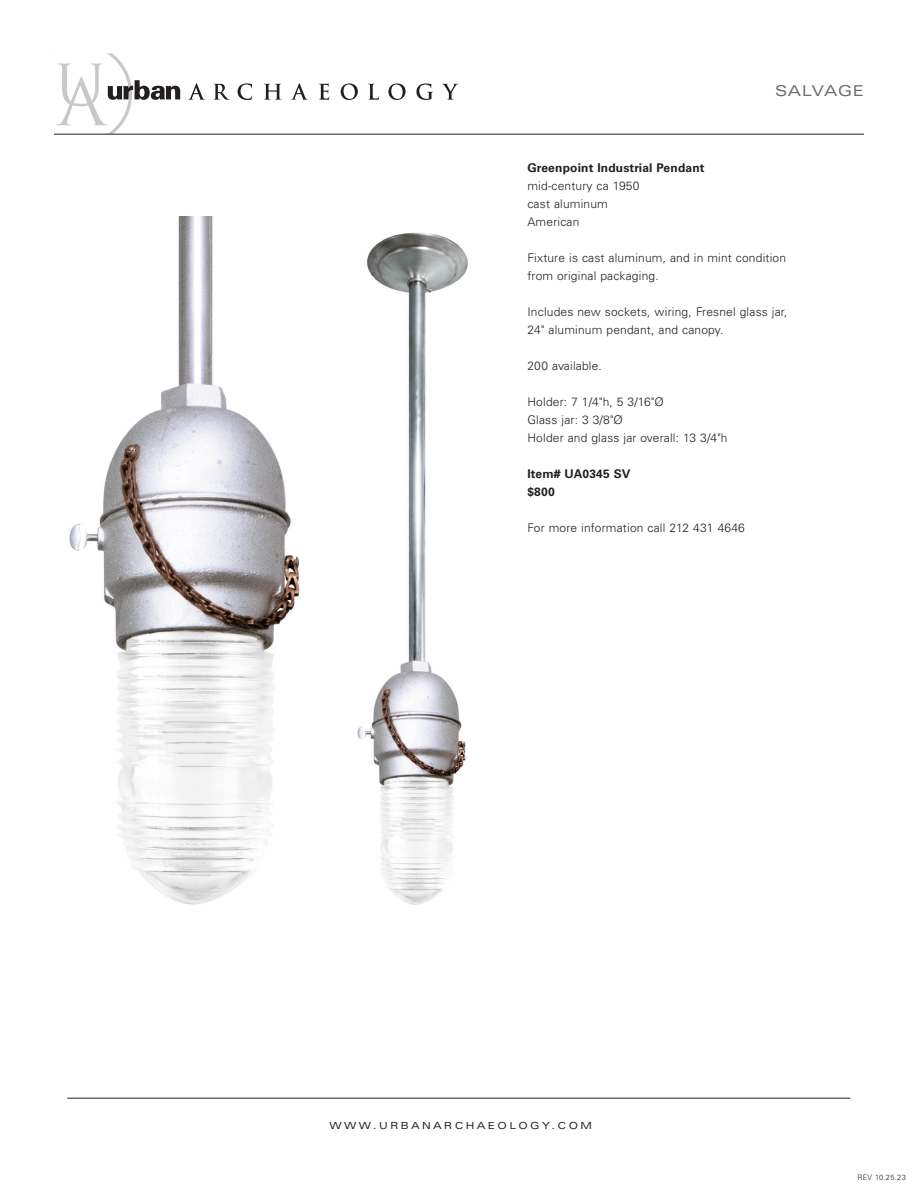
<style>
.page{position:relative;width:918px;height:1188px;background:#fff}
.page>*{position:absolute;margin:0;border:0;box-sizing:border-box;transform-origin:0 0}
.t1{font:expanded 15px "Univers LT Pro";letter-spacing:.035em;color:#6c6d70}
.t2{font:300 12px/18px "Univers LT Pro 45";letter-spacing:.015em;color:#231f20}
.t3{font:700 12px/18px "Univers LT Pro 65";letter-spacing:.015em;color:#231f20}
.t4{font:expanded 9.75px "Univers LT Pro";letter-spacing:.25em;color:#231f20}
.t5{font:300 7.5px "Univers LT Pro 45";letter-spacing:.04em;color:#231f20}
</style>
<div class="page">
<svg style="left:188px;top:83px;width:17px;height:17px"></svg>
<svg style="left:213px;top:84px;width:17px;height:16px"></svg>
<svg style="left:238px;top:83px;width:14px;height:17px"></svg>
<svg style="left:264px;top:84px;width:18px;height:16px"></svg>
<svg style="left:291px;top:83px;width:17px;height:17px"></svg>
<svg style="left:319px;top:84px;width:10px;height:16px"></svg>
<svg style="left:341px;top:83px;width:17px;height:17px"></svg>
<svg style="left:368px;top:84px;width:11px;height:16px"></svg>
<svg style="left:388px;top:83px;width:18px;height:17px"></svg>
<svg style="left:416px;top:83px;width:17px;height:17px"></svg>
<svg style="left:442px;top:84px;width:16px;height:16px"></svg>
<svg style="left:54px;top:53px;width:126px;height:81px"></svg>
<hr style="left:54px;top:134px;width:810px;height:1px;background:#231f20">
<hr style="left:67px;top:1098px;width:783px;height:1px;background:#231f20">
<img style="left:69px;top:216px;width:399px;height:689px">
<p class="t1" style="left:775px;top:82px;width:90px">SALVAGE</p>
<p class="t3" style="left:527px;top:158px;width:179px">Greenpoint Industrial Pendant</p>
<p class="t2" style="left:527px;top:177px;width:113px">mid-century ca 1950 cast aluminum<br>American</p>
<p class="t2" style="left:527px;top:249px;width:260px">Fixture is cast aluminum, and in mint condition from original packaging.</p>
<p class="t2" style="left:527px;top:303px;width:262px">Includes new sockets, wiring, Fresnel glass jar,<br>24" aluminum pendant, and canopy.</p>
<p class="t2" style="left:527px;top:357px;width:76px">200 available.</p>
<p class="t2" style="left:527px;top:393px;width:202px">Holder: 7 1/4"h, 5 3/16"Ø<br>Glass jar: 3 3/8"Ø<br>Holder and glass jar overall: 13 3/4"h</p>
<p class="t3" style="left:527px;top:464px;width:104px">Item# UA0345 SV $800</p>
<p class="t2" style="left:527px;top:519px;width:219px">For more information call 212 431 4646</p>
<p class="t4" style="left:329px;top:1120px;width:264px">WWW.URBANARCHAEOLOGY.COM</p>
<p class="t5" style="left:857px;top:1172px;width:50px">REV 10.25.23</p>
</div>
